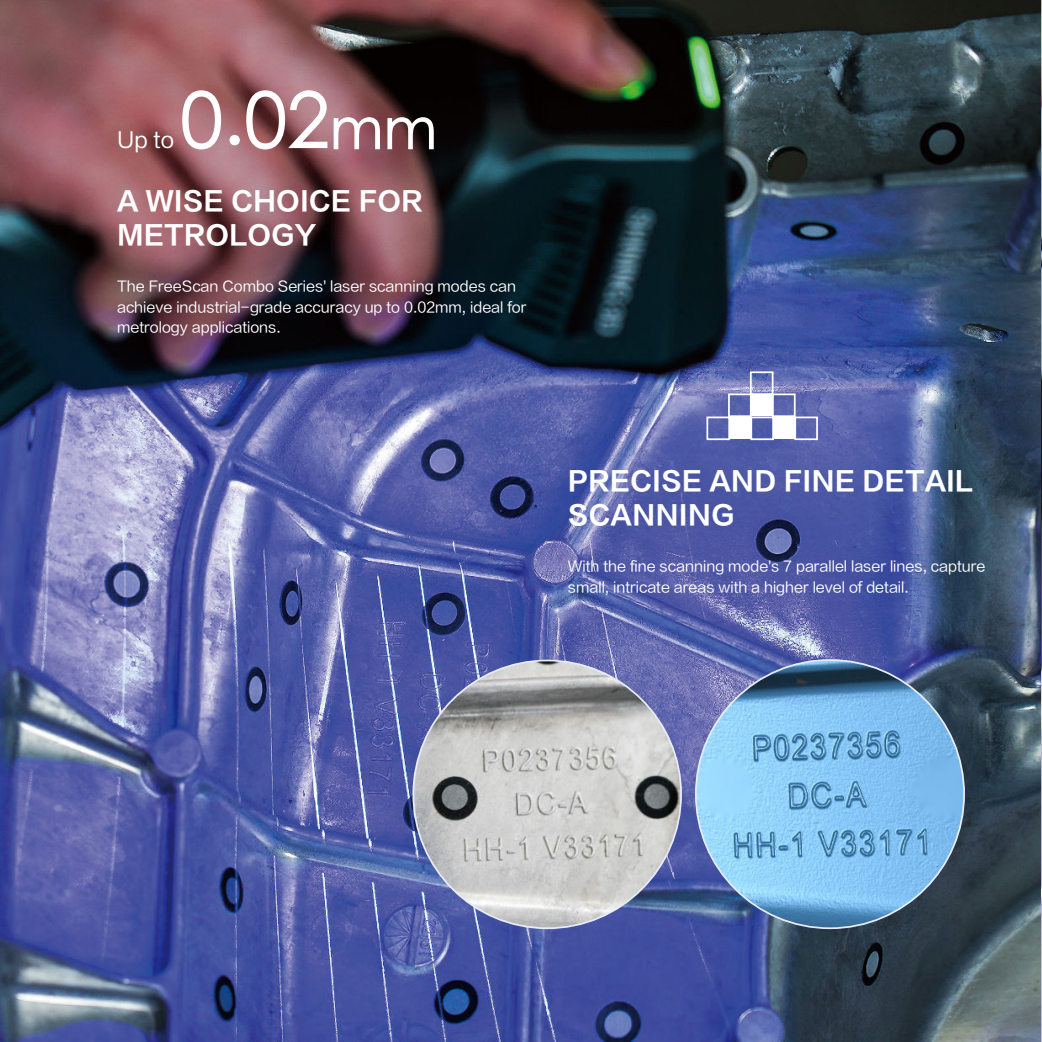
<style>
.page{position:relative;width:1042px;height:1042px;background:#fff}
.page>*{position:absolute;margin:0;border:0;box-sizing:border-box;transform-origin:0 0}
.t1{font:500 77px "ST Heiti SC";color:#fff}
.t2{font:26.25px/34.3px "FZLTCHJW GB1 0";color:#fff}
.t3{font:21px "FZLTHJW GB1 0";color:#fff}
.t4{font:14px/20.3px "FZLTHJW GB1 0";color:#fff}
.s1{font-size:57.4px}
</style>
<div class="page">
<img style="left:0;top:0;width:1042px;height:1042px">
<div style="left:706px;top:416px;width:24px;height:24px;border:2px solid #fff"></div>
<div style="left:729px;top:417px;width:22px;height:22px;background:#fff"></div>
<div style="left:750px;top:416px;width:24px;height:24px;border:2px solid #fff"></div>
<div style="left:773px;top:417px;width:22px;height:22px;background:#fff"></div>
<div style="left:794px;top:416px;width:24px;height:24px;border:2px solid #fff"></div>
<div style="left:728px;top:393px;width:23px;height:24px;border:2px solid #fff"></div>
<div style="left:751px;top:394px;width:22px;height:22px;background:#fff"></div>
<div style="left:772px;top:393px;width:23px;height:24px;border:2px solid #fff"></div>
<div style="left:750px;top:371px;width:23px;height:24px;border:2px solid #fff"></div>
<img style="left:696px;top:660px;width:268px;height:268px;border-radius:134px">
<img style="left:413px;top:660px;width:268px;height:268px;border-radius:134px">
<h1 class="t1" style="left:180px;top:83px;width:258px">0.02<span class="s1">mm</span></h1>
<h2 class="t2" style="left:117px;top:183px;width:307px">A WISE CHOICE FOR<br>METROLOGY</h2>
<p class="t4" style="left:117px;top:277px;width:411px">The FreeScan Combo Series' laser scanning modes can achieve industrial-grade accuracy up to 0.02mm, ideal for metrology applications.</p>
<h3 class="t3" style="left:117px;top:129px;width:59px">Up to</h3>
<h2 class="t2" style="left:568px;top:463px;width:407px">PRECISE AND FINE DETAIL<br>SCANNING</h2>
<p class="t4" style="left:568px;top:557px;width:419px">With the fine scanning mode's 7 parallel laser lines, capture small, intricate areas with a higher level of detail.</p>
</div>
